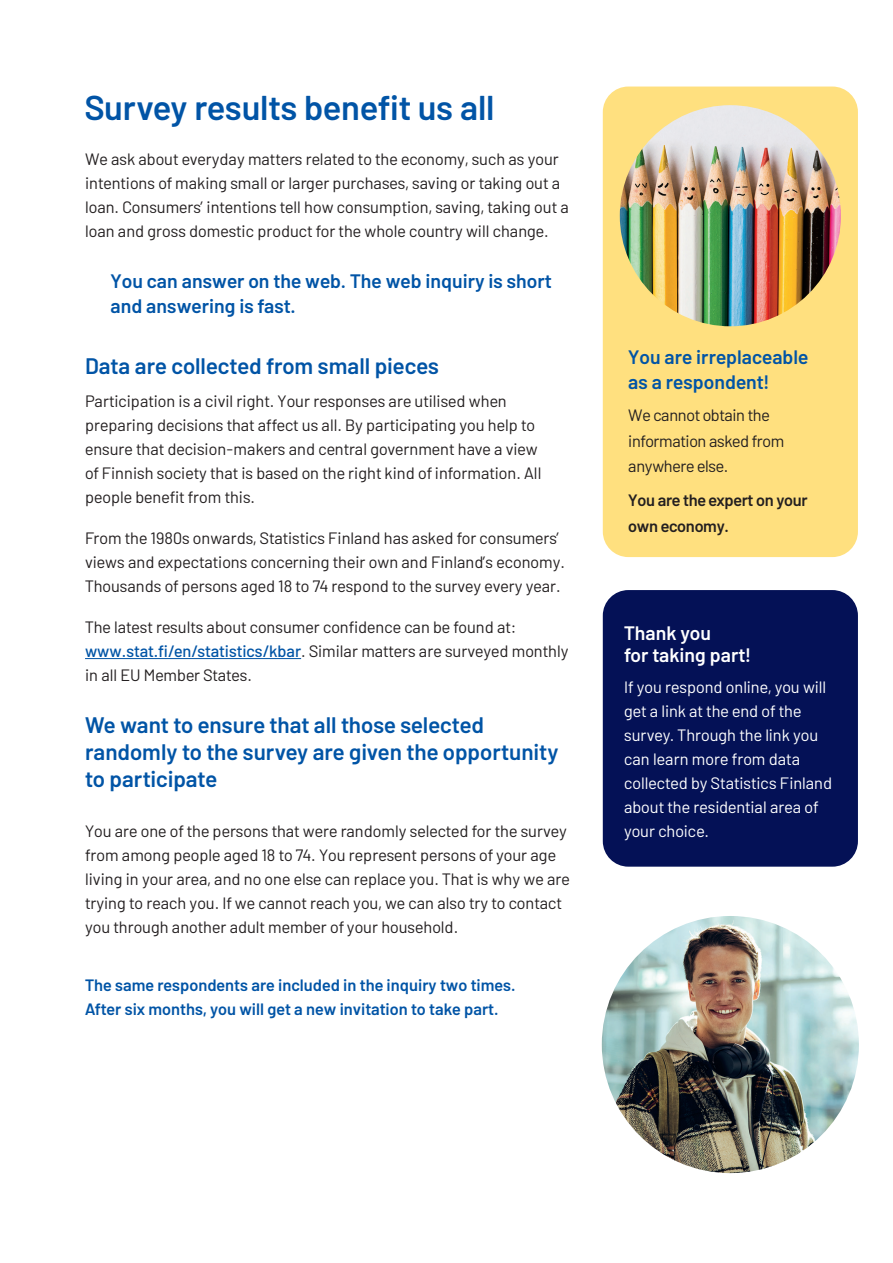
<style>
.page{position:relative;width:893px;height:1263px;background:#fff}
.page>*{position:absolute;margin:0;border:0;box-sizing:border-box;transform-origin:0 0}
.H1_Otsikko{font:600 34.5px "Barlow";letter-spacing:-.005em;color:#0154a6}
.H2_otsikko{font:600 22.5px/27px "Barlow";color:#0154a6}
.nosto{font:600 19.5px/25.5px "Barlow";color:#0154a6}
.H3_väliotsikko{font:600 19.5px/25.5px "Barlow";color:#0154a6}
.H3_väliotsikko-2{font:600 19.5px/22.5px "Barlow";color:#fff}
.p_leipis{font:16.5px/24px "Barlow";color:#231f20}
.P_laatikko_leipis{font:16.5px/24px "Barlow";color:#fff}
.p_leipis-2{font:600 16.5px/24px "Barlow";color:#0154a6}
.P_laatikko_leipis-2{font:16.5px/25.5px "Barlow";letter-spacing:-.02em;color:#231f20}
.P_laatikko_leipis-3{font:600 16.5px/25.5px "Barlow";letter-spacing:-.02em;color:#231f20}
.s1{font-weight:500;color:#0154a6}
</style>
<div class="page">
<hr style="left:85px;top:658px;width:216px;height:1px;background:#0154a6">
<div style="left:603px;top:87px;width:255px;height:470px;background:#ffe07f;border-radius:26px"></div>
<div style="left:603px;top:590px;width:255px;height:277px;background:#041156;border-radius:26px"></div>
<img style="left:620px;top:105px;width:221px;height:221px;border-radius:111px">
<img style="left:602px;top:916px;width:257px;height:257px;border-radius:129px">
<h1 class="H1_Otsikko" style="left:85px;top:82px;width:411px">Survey results benefit us all</h1>
<p class="p_leipis" style="left:85px;top:146px;width:485px">We ask about everyday matters related to the economy, such as your intentions of making small or larger purchases, saving or taking out a loan. Consumers’ intentions tell how consumption, saving, taking out a loan and gross domestic product for the whole country will change.</p>
<p class="nosto" style="left:111px;top:266px;width:443px">You can answer on the web. The web inquiry is short and answering is fast.</p>
<h2 class="H2_otsikko" style="left:85px;top:351px;width:355px">Data are collected from small pieces</h2>
<p class="p_leipis" style="left:85px;top:388px;width:458px">Participation is a civil right. Your responses are utilised when preparing decisions that affect us all. By participating you help to ensure that decision-makers and central government have a view of Finnish society that is based on the right kind of information. All people benefit from this.</p>
<p class="p_leipis" style="left:85px;top:525px;width:482px">From the 1980s onwards, Statistics Finland has asked for consumers’ views and expectations concerning their own and Finland’s economy.<br>Thousands of persons aged 18 to 74 respond to the survey every year.</p>
<p class="p_leipis" style="left:85px;top:614px;width:485px">The latest results about consumer confidence can be found at: <span class="s1">www.stat.fi/en/statistics/kbar</span>. Similar matters are surveyed monthly in all EU Member States.</p>
<h2 class="H2_otsikko" style="left:85px;top:710px;width:475px">We want to ensure that all those selected randomly to the survey are given the opportunity to participate</h2>
<p class="p_leipis" style="left:85px;top:818px;width:486px">You are one of the persons that were randomly selected for the survey from among people aged 18 to 74. You represent persons of your age living in your area, and no one else can replace you. That is why we are trying to reach you. If we cannot reach you, we can also try to contact you through another adult member of your household.</p>
<p class="p_leipis-2" style="left:85px;top:972px;width:432px">The same respondents are included in the inquiry two times.<br>After six months, you will get a new invitation to take part.</p>
<h3 class="H3_väliotsikko" style="left:628px;top:342px;width:181px">You are irreplaceable as a respondent!</h3>
<p class="P_laatikko_leipis-2" style="left:628px;top:401px;width:158px">We cannot obtain the information asked from anywhere else.</p>
<p class="P_laatikko_leipis-3" style="left:628px;top:486px;width:181px">You are the expert on your own economy.</p>
<h3 class="H3_väliotsikko-2" style="left:624px;top:620px;width:128px">Thank you<br>for taking part!</h3>
<p class="P_laatikko_leipis" style="left:624px;top:673px;width:209px">If you respond online, you will get a link at the end of the survey. Through the link you can learn more from data collected by Statistics Finland about the residential area of your choice.</p>
</div>
